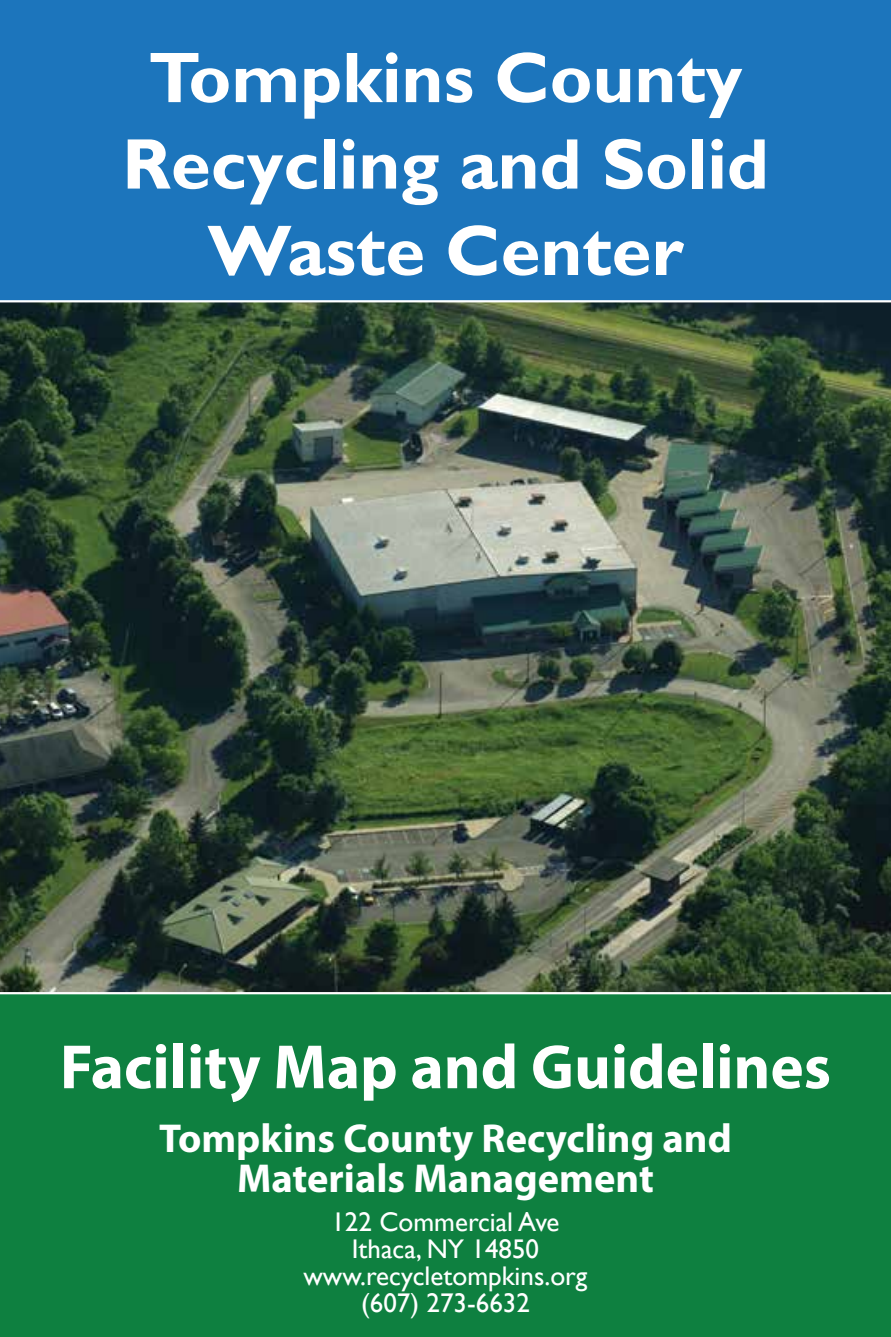
<style>
.page{position:relative;width:891px;height:1337px;background:#fff}
.page>*{position:absolute;margin:0;border:0;box-sizing:border-box;transform-origin:0 0}
.t1{font:700 72px/86.4px "Gill Sans";color:#fff;text-align:center}
.t2{font:700 63px "Myriad Pro";color:#fff}
.t3{font:700 40.5px/40.5px "Myriad Pro";color:#fff;text-align:center}
.t4{font:27px/27px "Gill Sans";color:#fff;text-align:center}
</style>
<div class="page">
<img style="left:0;top:302px;width:891px;height:690px">
<div style="left:0;top:0;width:891px;height:301px;background:#1c75bc"></div>
<div style="left:0;top:992px;width:891px;height:344px;background:#0e8040"></div>
<h1 class="t1" style="left:122px;top:37px;width:648px">Tompkins County<br>Recycling and Solid<br>Waste Center</h1>
<h2 class="t2" style="left:60px;top:1026px;width:773px">Facility Map and Guidelines</h2>
<h3 class="t3" style="left:159px;top:1116px;width:574px">Tompkins County Recycling and<br>Materials Management</h3>
<p class="t4" style="left:304px;top:1208px;width:285px">122 Commercial Ave<br>Ithaca, NY 14850 www.recycletompkins.org (607) 273-6632</p>
</div>
